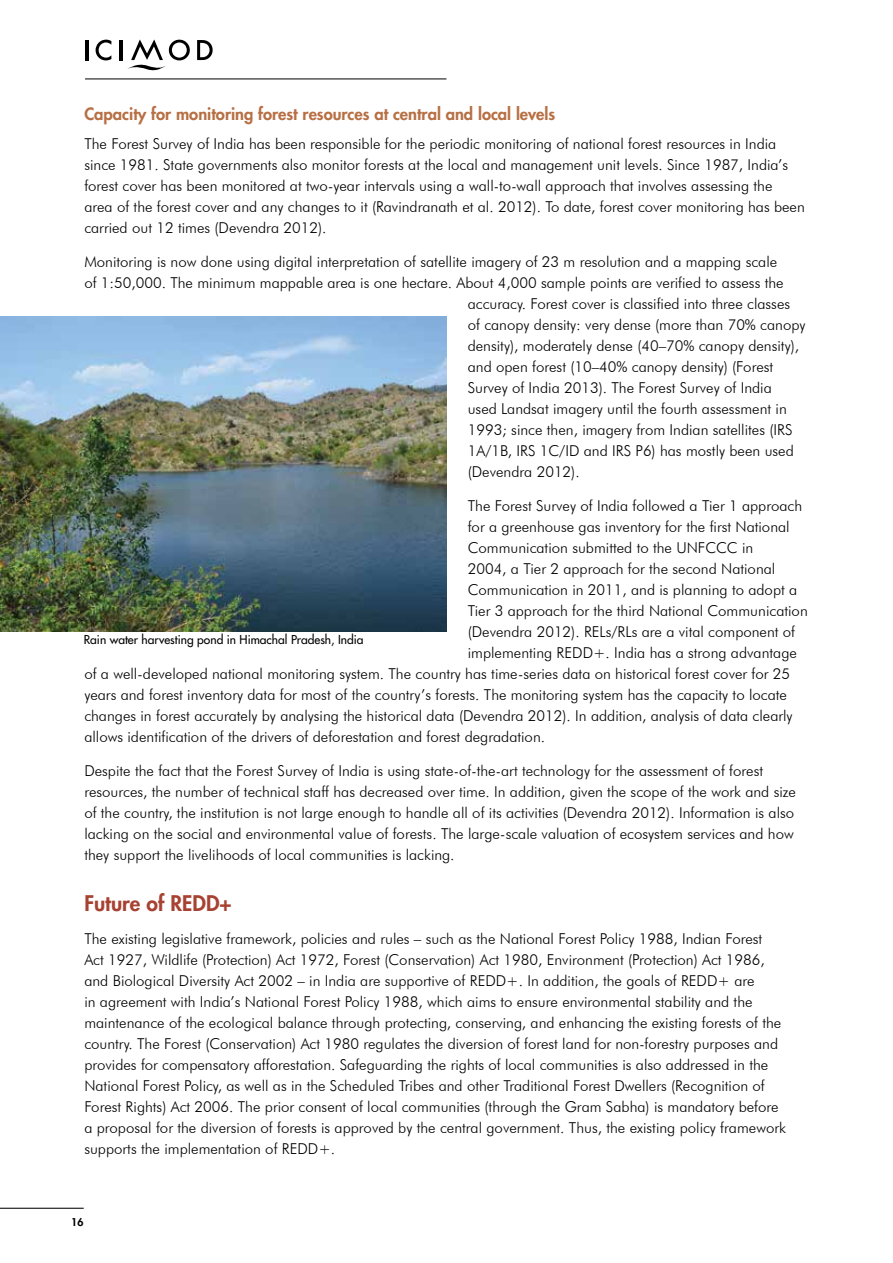
<style>
.page{position:relative;width:893px;height:1263px;background:#fff}
.page>*{position:absolute;margin:0;border:0;box-sizing:border-box;transform-origin:0 0}
.t1{font:800 21px "Futura Std";color:#a74232}
.t2{font:800 16.5px "Futura Std";color:#b76f43}
.t3{font:300 15px/21px "Futura BT";color:#000}
.t4{font:500 12px "Futura Std";color:#000}
.t5{font:800 10.5px "Futura Std";color:#000}
</style>
<div class="page">
<hr style="left:0;top:1208px;width:84px;height:1px;background:#000">
<hr style="left:85px;top:40px;width:3px;height:20px;background:#000">
<svg style="left:96px;top:40px;width:15px;height:20px"></svg>
<hr style="left:120px;top:40px;width:3px;height:20px;background:#000">
<svg style="left:197px;top:40px;width:16px;height:20px"></svg>
<svg style="left:127px;top:39px;width:63px;height:32px"></svg>
<hr style="left:85px;top:79px;width:361px;height:1px;background:#000">
<img style="left:0;top:316px;width:446px;height:315px">
<p class="t2" style="left:84px;top:103px;width:472px">Capacity for monitoring forest resources at central and local levels</p>
<p class="t3" style="left:84px;top:133px;width:722px">The Forest Survey of India has been responsible for the periodic monitoring of national forest resources in India since 1981. State governments also monitor forests at the local and management unit levels. Since 1987, India’s forest cover has been monitored at two-year intervals using a wall-to-wall approach that involves assessing the<br>area of the forest cover and any changes to it (Ravindranath et al. 2012). To date, forest cover monitoring has been carried out 12 times (Devendra 2012).</p>
<p class="t3" style="left:84px;top:251px;width:694px">Monitoring is now done using digital interpretation of satellite imagery of 23 m resolution and a mapping scale</p>
<p class="t3" style="left:84px;top:272px;width:701px">of 1:50,000. The minimum mappable area is one hectare. About 4,000 sample points are verified to assess the</p>
<p class="t3" style="left:468px;top:293px;width:324px">accuracy. Forest cover is classified into three classes</p>
<p class="t3" style="left:468px;top:314px;width:339px">of canopy density: very dense (more than 70% canopy</p>
<p class="t3" style="left:468px;top:335px;width:333px">density), moderately dense (40–70% canopy density),</p>
<p class="t3" style="left:468px;top:356px;width:307px">and open forest (10–40% canopy density) (Forest</p>
<p class="t3" style="left:468px;top:377px;width:306px">Survey of India 2013). The Forest Survey of India</p>
<p class="t3" style="left:468px;top:398px;width:321px">used Landsat imagery until the fourth assessment in</p>
<p class="t3" style="left:468px;top:419px;width:326px">1993; since then, imagery from Indian satellites (IRS</p>
<p class="t3" style="left:468px;top:440px;width:328px">1A/1B, IRS 1C/ID and IRS P6) has mostly been used</p>
<p class="t3" style="left:468px;top:461px;width:113px">(Devendra 2012).</p>
<p class="t3" style="left:468px;top:495px;width:336px">The Forest Survey of India followed a Tier 1 approach</p>
<p class="t3" style="left:468px;top:516px;width:323px">for a greenhouse gas inventory for the first National</p>
<p class="t3" style="left:468px;top:537px;width:287px">Communication submitted to the UNFCCC in</p>
<p class="t3" style="left:468px;top:558px;width:309px">2004, a Tier 2 approach for the second National</p>
<p class="t3" style="left:468px;top:579px;width:331px">Communication in 2011, and is planning to adopt a</p>
<p class="t3" style="left:468px;top:600px;width:342px">Tier 3 approach for the third National Communication</p>
<p class="t3" style="left:468px;top:621px;width:329px">(Devendra 2012). RELs/RLs are a vital component of</p>
<p class="t3" style="left:468px;top:642px;width:331px">implementing REDD+. India has a strong advantage</p>
<p class="t3" style="left:84px;top:663px;width:707px">of a well-developed national monitoring system. The country has time-series data on historical forest cover for 25</p>
<p class="t3" style="left:84px;top:684px;width:704px">years and forest inventory data for most of the country’s forests. The monitoring system has the capacity to locate</p>
<p class="t3" style="left:84px;top:705px;width:710px">changes in forest accurately by analysing the historical data (Devendra 2012). In addition, analysis of data clearly</p>
<p class="t3" style="left:84px;top:726px;width:462px">allows identification of the drivers of deforestation and forest degradation.</p>
<p class="t3" style="left:84px;top:760px;width:713px">Despite the fact that the Forest Survey of India is using state-of-the-art technology for the assessment of forest resources, the number of technical staff has decreased over time. In addition, given the scope of the work and size of the country, the institution is not large enough to handle all of its activities (Devendra 2012). Information is also lacking on the social and environmental value of forests. The large-scale valuation of ecosystem services and how they support the livelihoods of local communities is lacking.</p>
<h1 class="t1" style="left:84px;top:889px;width:149px">Future of REDD+</h1>
<p class="t3" style="left:84px;top:928px;width:703px">The existing legislative framework, policies and rules – such as the National Forest Policy 1988, Indian Forest<br>Act 1927, Wildlife (Protection) Act 1972, Forest (Conservation) Act 1980, Environment (Protection) Act 1986, and Biological Diversity Act 2002 – in India are supportive of REDD+. In addition, the goals of REDD+ are<br>in agreement with India’s National Forest Policy 1988, which aims to ensure environmental stability and the maintenance of the ecological balance through protecting, conserving, and enhancing the existing forests of the country. The Forest (Conservation) Act 1980 regulates the diversion of forest land for non-forestry purposes and provides for compensatory afforestation. Safeguarding the rights of local communities is also addressed in the National Forest Policy, as well as in the Scheduled Tribes and other Traditional Forest Dwellers (Recognition of Forest Rights) Act 2006. The prior consent of local communities (through the Gram Sabha) is mandatory before a proposal for the diversion of forests is approved by the central government. Thus, the existing policy framework supports the implementation of REDD+.</p>
<p class="t4" style="left:84px;top:632px;width:281px">Rain water harvesting pond in Himachal Pradesh, India</p>
<p class="t5" style="left:71px;top:1215px;width:14px">16</p>
</div>
